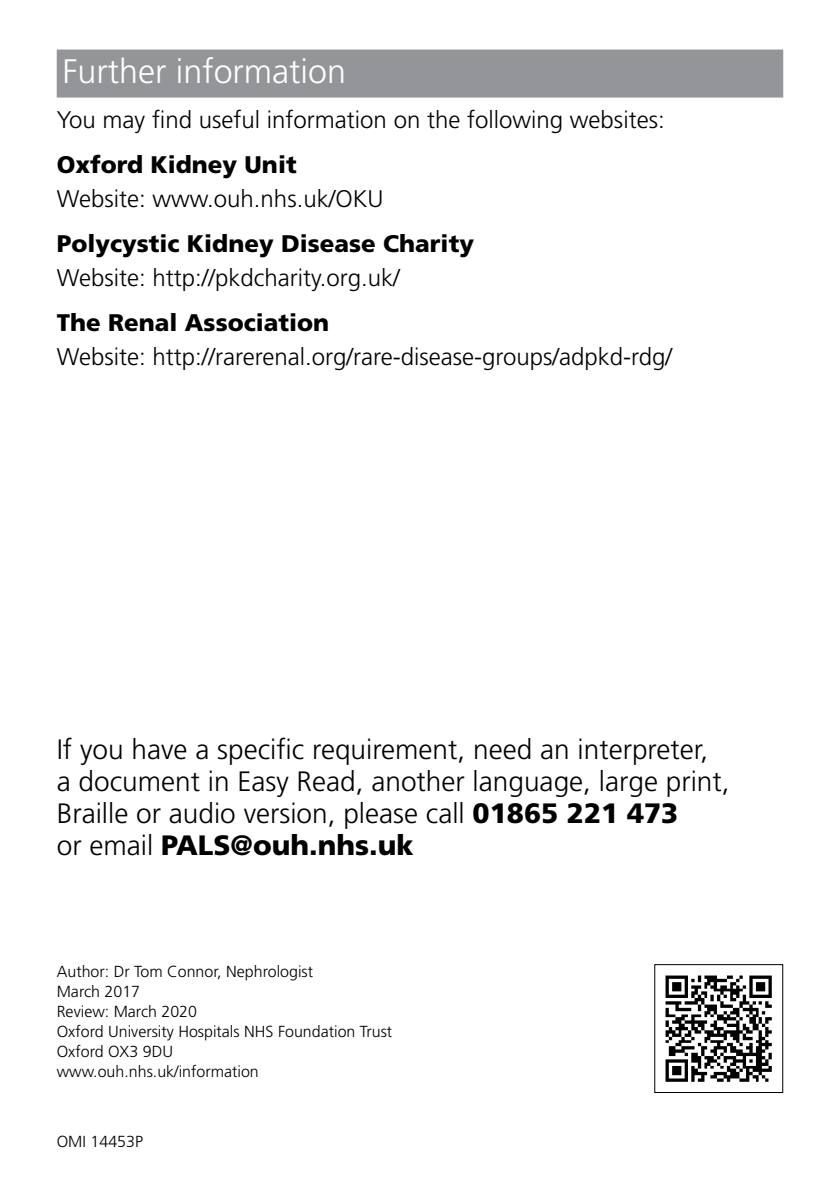
<style>
.page{position:relative;width:840px;height:1191px;background:#fff}
.page>*{position:absolute;margin:0;border:0;box-sizing:border-box;transform-origin:0 0}
.t1{font:300 34px "Frutiger";color:#fff}
.t2{font:300 28px/32px "Frutiger";color:#000}
.t3{font:300 24px "Frutiger";color:#000}
.t4{font:900 24px "Frutiger";color:#000}
.t5{font:300 16px/20px "Frutiger";color:#000}
.s1{font-weight:900}
</style>
<div class="page">
<img style="left:665px;top:975px;width:107px;height:107px">
<div style="left:654px;top:964px;width:128px;height:129px;border:1px solid #000"></div>
<div style="left:57px;top:50px;width:725px;height:48px;background:#939598"></div>
<h1 class="t1" style="left:62px;top:52px;width:285px">Further information</h1>
<p class="t3" style="left:57px;top:106px;width:609px">You may find useful information on the following websites:</p>
<p class="t4" style="left:57px;top:150px;width:241px">Oxford Kidney Unit</p>
<p class="t3" style="left:57px;top:185px;width:328px">Website: www.ouh.nhs.uk/OKU</p>
<p class="t4" style="left:57px;top:229px;width:418px">Polycystic Kidney Disease Charity</p>
<p class="t3" style="left:57px;top:264px;width:344px">Website: http://pkdcharity.org.uk/</p>
<p class="t4" style="left:57px;top:308px;width:274px">The Renal Association</p>
<p class="t3" style="left:57px;top:343px;width:616px">Website: http://rarerenal.org/rare-disease-groups/adpkd-rdg/</p>
<p class="t2" style="left:57px;top:733px;width:674px">If you have a specific requirement, need an interpreter,<br>a document in Easy Read, another language, large print, Braille or audio version, please call <span class="s1">01865 221 473<br></span>or email <span class="s1">PALS@ouh.nhs.uk</span></p>
<p class="t5" style="left:57px;top:961px;width:337px">Author: Dr Tom Connor, Nephrologist<br>March 2017<br>Review: March 2020<br>Oxford University Hospitals NHS Foundation Trust<br>Oxford OX3 9DU<br>www.ouh.nhs.uk/information</p>
<p class="t5" style="left:57px;top:1131px;width:88px">OMI 14453P</p>
</div>
